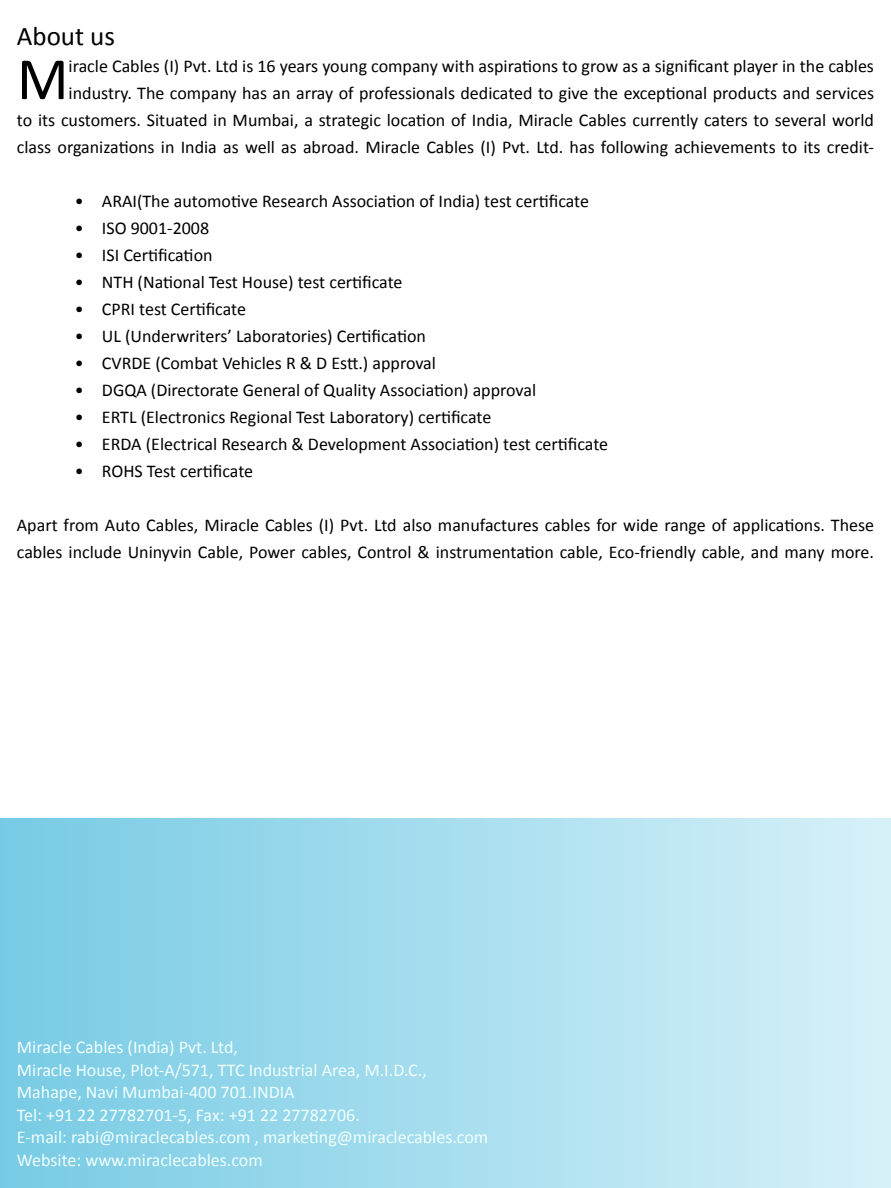
<style>
.page{position:relative;width:891px;height:1188px;background:#fff}
.page>*{position:absolute;margin:0;border:0;box-sizing:border-box;transform-origin:0 0}
.t1{font:60.6px "Calibri";color:#000}
.t2{font:27px "Calibri";color:#000}
.t3{font:18px/27px "Calibri";color:#000;text-align:right}
.t4{font:18px/22.5px "Calibri";color:#f1ffff}
</style>
<div class="page">
<div style="left:0;top:819px;width:891px;height:369px;background:linear-gradient(to right,#77cae4,#d7f1f9)"></div>
<h2 class="t2" style="left:17px;top:19px;width:100px">About us</h2>
<h1 class="t1" style="left:17px;top:41px;width:53px">M</h1>
<p class="t3" style="left:17px;top:53px;width:859px">iracle Cables (I) Pvt. Ltd is 16 years young company with aspirations to grow as a significant player in the cables industry. The company has an array of professionals dedicated to give the exceptional products and services<br>to its customers. Situated in Mumbai, a strategic location of India, Miracle Cables currently caters to several world class organizations in India as well as abroad. Miracle Cables (I) Pvt. Ltd. has following achievements to its credit-</p>
<p class="t3" style="left:75px;top:188px;width:516px">• ARAI(The automotive Research Association of India) test certificate</p>
<p class="t3" style="left:75px;top:215px;width:136px">• ISO 9001-2008</p>
<p class="t3" style="left:75px;top:242px;width:139px">• ISI Certification</p>
<p class="t3" style="left:75px;top:269px;width:329px">• NTH (National Test House) test certificate</p>
<p class="t3" style="left:75px;top:296px;width:173px">• CPRI test Certificate</p>
<p class="t3" style="left:75px;top:323px;width:353px">• UL (Underwriters’ Laboratories) Certification</p>
<p class="t3" style="left:75px;top:350px;width:363px">• CVRDE (Combat Vehicles R &amp; D Estt.) approval</p>
<p class="t3" style="left:75px;top:377px;width:463px">• DGQA (Directorate General of Quality Association) approval</p>
<p class="t3" style="left:75px;top:404px;width:418px">• ERTL (Electronics Regional Test Laboratory) certificate</p>
<p class="t3" style="left:75px;top:431px;width:535px">• ERDA (Electrical Research &amp; Development Association) test certificate</p>
<p class="t3" style="left:75px;top:458px;width:180px">• ROHS Test certificate</p>
<p class="t3" style="left:17px;top:512px;width:859px;text-align:left">Apart from Auto Cables, Miracle Cables (I) Pvt. Ltd also manufactures cables for wide range of applications. These cables include Uninyvin Cable, Power cables, Control &amp; instrumentation cable, Eco-friendly cable, and many more.</p>
<p class="t4" style="left:17px;top:1036px;width:473px">Miracle Cables (India) Pvt. Ltd,<br>Miracle House, Plot-A/571, TTC Industrial Area, M.I.D.C., Mahape, Navi Mumbai-400 701.INDIA<br>Tel: +91 22 27782701-5, Fax: +91 22 27782706.<br>E-mail: rabi@miraclecables.com , marketing@miraclecables.com Website: www.miraclecables.com</p>
</div>
